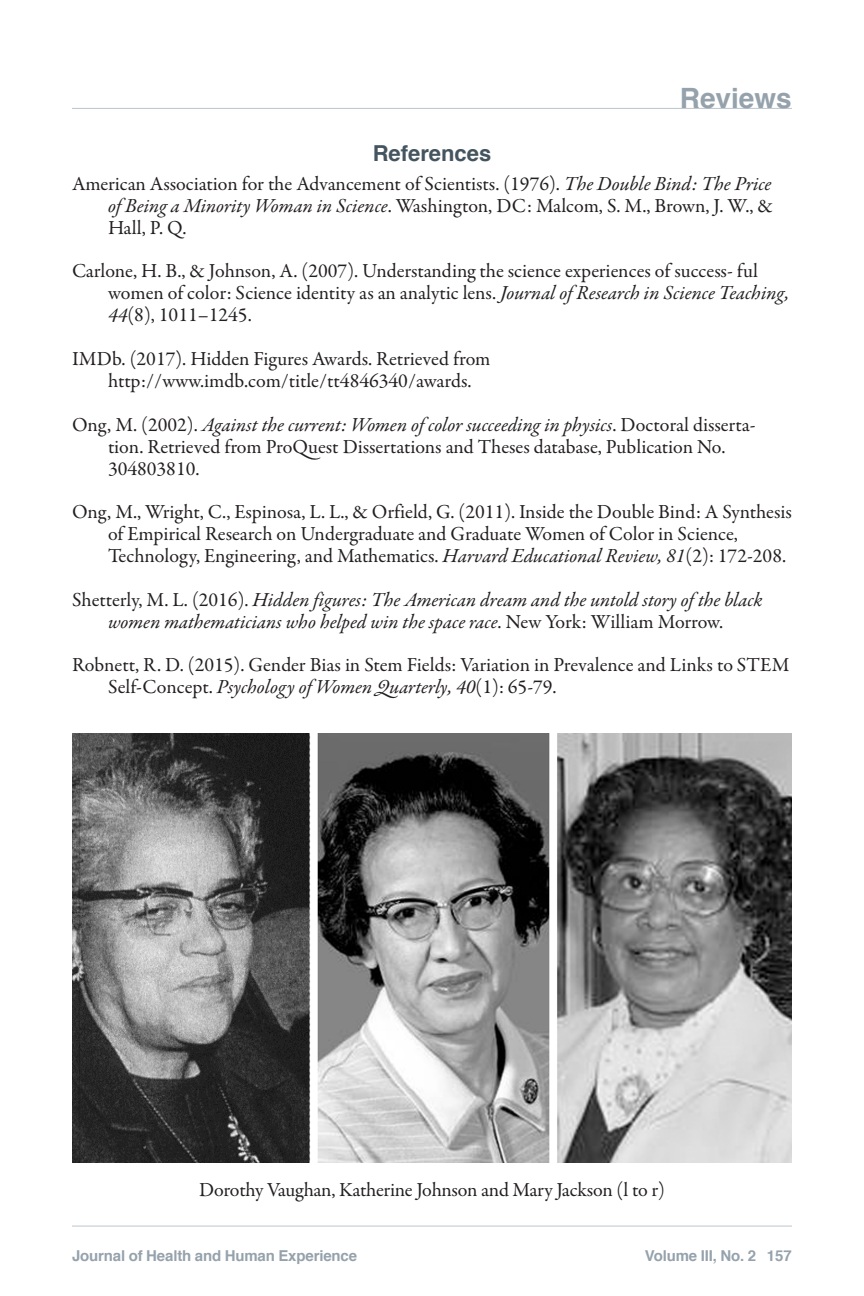
<style>
.page{position:relative;width:864px;height:1296px;background:#fff}
.page>*{position:absolute;margin:0;border:0;box-sizing:border-box;transform-origin:0 0}
.t1{font:700 28px "Helvetica";color:#95a2ac}
.subhead{font:700 22px "Helvetica";color:#45555f}
.text{font:20px/22px "Garamond Premr Pro";color:#231f20}
.text-2{font:italic 20px/22px "Garamond Premr Pro";letter-spacing:-.005em;color:#231f20;text-align:center}
.t2{font:700 15px "Helvetica";letter-spacing:-.01em;color:#95a2ac}
.s1{font-style:italic}
.s2{font-style:normal}
</style>
<div class="page">
<hr style="left:72px;top:1226px;width:720px;height:1px;background:#bbc5cc">
<hr style="left:72px;top:108px;width:720px;height:1px;background:#bbc5cc">
<img style="left:72px;top:733px;width:720px;height:429px">
<h1 class="t1" style="left:680px;top:76px;width:114px">Reviews</h1>
<p class="subhead" style="left:373px;top:135px;width:120px">References</p>
<p class="text" style="left:108px;top:173px;width:666px;text-align:justify;text-indent:-36px">American Association for the Advancement of Scientists. (1976). <span class="s1">The Double Bind: The Price of Being a Minority Woman in Science</span>. Washington, DC: Malcom, S. M., Brown, J. W., &amp; Hall, P. Q.</p>
<p class="text" style="left:108px;top:260px;width:683px;text-indent:-36px">Carlone, H. B., &amp; Johnson, A. (2007). Understanding the science experiences of success- ful women of color: Science identity as an analytic lens. <span class="s1">Journal of Research in Science Teaching,<br>44</span>(8), 1011–1245.</p>
<p class="text" style="left:108px;top:348px;width:384px;text-indent:-36px">IMDb. (2017). Hidden Figures Awards. Retrieved from http://www.imdb.com/title/tt4846340/awards.</p>
<p class="text" style="left:108px;top:414px;width:649px;text-indent:-36px">Ong, M. (2002). <span class="s1">Against the current: Women of color succeeding in physics</span>. Doctoral disserta&shy;tion. Retrieved from ProQuest Dissertations and Theses database, Publication No.<br>304803810.</p>
<p class="text" style="left:108px;top:501px;width:686px;text-indent:-36px">Ong, M., Wright, C., Espinosa, L. L., &amp; Orfield, G. (2011). Inside the Double Bind: A Synthesis of Empirical Research on Undergraduate and Graduate Women of Color in Science,<br>Technology, Engineering, and Mathematics. <span class="s1">Harvard Educational Review, 81</span>(2): 172-208.</p>
<p class="text-2" style="left:72px;top:589px;width:692px"><span class="s2">Shetterly, M. L. (2016).</span> Hidden figures: The American dream and the untold story of the black women mathematicians who helped win the space race<span class="s2">. New York: William Morrow.</span></p>
<p class="text" style="left:108px;top:654px;width:683px;text-indent:-36px">Robnett, R. D. (2015). Gender Bias in Stem Fields: Variation in Prevalence and Links to STEM<br>Self-Concept. <span class="s1">Psychology of Women Quarterly, 40</span>(1): 65-79.</p>
<p class="text" style="left:199px;top:1179px;width:467px">Dorothy Vaughan, Katherine Johnson and Mary Jackson (l to r)</p>
<p class="t2" style="left:72px;top:1243px;width:287px">Journal of Health and Human Experience</p>
<p class="t2" style="left:645px;top:1243px;width:148px">Volume III, No. 2 157</p>
</div>
